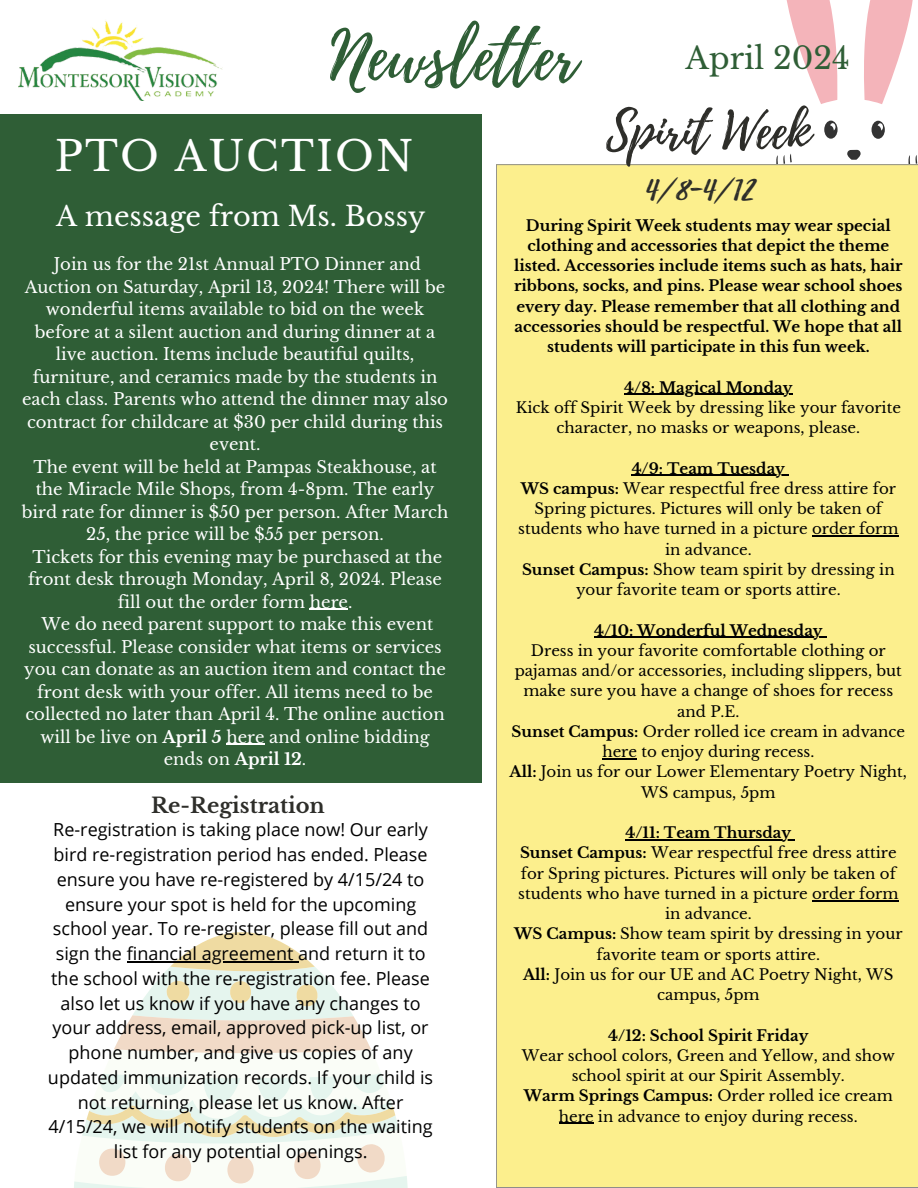
<style>
.page{position:relative;width:918px;height:1188px;background:#fff}
.page>*{position:absolute;margin:0;border:0;box-sizing:border-box;transform-origin:0 0}
.t1{font:66px "Playlist Script";color:#2f5e36}
.t2{font:50.4px "Playlist Script";color:#2e2e2a}
.t3{font:41.1px "Libre Baskerville";letter-spacing:.05em;color:#fff}
.t4{font:33.9px "Playlist Script";color:#2e2e2a}
.t5{font:30.3px "Libre Baskerville";color:#2f5e36}
.t6{font:27.15px "Libre Baskerville";color:#fff}
.t7{font:700 21px "Libre Baskerville";color:#2e2e2a}
.t8{font:18px/24.8px "Open Sans";color:#000;text-align:center}
.t9{font:16.5px/22.5px "Libre Baskerville";color:#fff;text-align:center}
.t10{font:15px/20.2px "Libre Baskerville";color:#000;text-align:center}
.t11{font:700 15px/20.2px "Libre Baskerville";color:#000;text-align:center}
.s1{font-weight:700}
</style>
<div class="page">
<img style="left:19px;top:20px;width:203px;height:80px">
<div style="left:0;top:114px;width:482px;height:668px;background:#2f5e36"></div>
<div style="left:496px;top:164px;width:422px;height:1024px;background:#fcef8d"></div>
<svg style="left:114px;top:932px;width:257px;height:122px"></svg>
<svg style="left:74px;top:1072px;width:334px;height:116px"></svg>
<svg style="left:776px;top:0;width:142px;height:164px"></svg>
<hr style="left:310px;top:609px;width:38px;height:1px;background:#fff">
<hr style="left:226px;top:744px;width:38px;height:1px;background:#fff">
<hr style="left:127px;top:961px;width:171px;height:1px;background:#000">
<hr style="left:624px;top:394px;width:168px;height:1px;background:#000">
<hr style="left:632px;top:475px;width:153px;height:1px;background:#000">
<hr style="left:812px;top:536px;width:86px;height:1px;background:#000">
<hr style="left:594px;top:637px;width:229px;height:1px;background:#000">
<hr style="left:602px;top:758px;width:35px;height:1px;background:#000">
<hr style="left:626px;top:839px;width:165px;height:1px;background:#000">
<hr style="left:812px;top:900px;width:86px;height:1px;background:#000">
<hr style="left:559px;top:1123px;width:35px;height:1px;background:#000">
<h5 class="t1" style="left:330px;top:9px;width:249px">Newsletter</h5>
<h1 class="t3" style="left:55px;top:131px;width:360px">PTO AUCTION</h1>
<h2 class="t5" style="left:686px;top:40px;width:166px">April 2024</h2>
<p class="t2" style="left:606px;top:95px;width:206px">Spirit Week</p>
<p class="t6" style="left:56px;top:200px;width:371px">A message from Ms. Bossy</p>
<h3 class="t9" style="left:22px;top:253px;width:427px">Join us for the 21st Annual PTO Dinner and Auction on Saturday, April 13, 2024! There will be wonderful items available to bid on the week before at a silent auction and during dinner at a live auction. Items include beautiful quilts, furniture, and ceramics made by the students in each class. Parents who attend the dinner may also contract for childcare at $30 per child during this event.</h3>
<h6 class="t9" style="left:22px;top:456px;width:428px">The event will be held at Pampas Steakhouse, at the Miracle Mile Shops, from 4-8pm. The early bird rate for dinner is $50 per person. After March 25, the price will be $55 per person.</h6>
<h4 class="t9" style="left:28px;top:546px;width:416px">Tickets for this evening may be purchased at the front desk through Monday, April 8, 2024. Please fill out the order form here.</h4>
<p class="t9" style="left:24px;top:613px;width:423px">We do need parent support to make this event successful. Please consider what items or services you can donate as an auction item and contact the front desk with your offer. All items need to be collected no later than April 4. The online auction will be live on <span class="s1">April 5</span> here and online bidding ends on <span class="s1">April 12</span>.</p>
<p class="t7" style="left:151px;top:792px;width:175px">Re-Registration</p>
<p class="t8" style="left:53px;top:817px;width:377px">Re-registration is taking place now! Our early bird re-registration period has ended. Please ensure you have re-registered by 4/15/24 to ensure your spot is held for the upcoming school year. To re-register, please fill out and sign the financial agreement and return it to</p>
<p class="t8" style="left:48px;top:966px;width:387px">the school with the re-registration fee. Please also let us know if you have any changes to your address, email, approved pick-up list, or phone number, and give us copies of any updated immunization records. If your child is not returning, please let us know. After 4/15/24, we will notify students on the waiting list for any potential openings.</p>
<p class="t4" style="left:645px;top:163px;width:111px">4/8-4/12</p>
<p class="t11" style="left:514px;top:215px;width:390px">During Spirit Week students may wear special clothing and accessories that depict the theme listed. Accessories include items such as hats, hair ribbons, socks, and pins. Please wear school shoes every day. Please remember that all clothing and accessories should be respectful. We hope that all students will participate in this fun week.</p>
<p class="t11" style="left:624px;top:377px;width:170px">4/8: Magical Monday</p>
<p class="t10" style="left:516px;top:398px;width:387px">Kick off Spirit Week by dressing like your favorite character, no masks or weapons, please.</p>
<p class="t11" style="left:632px;top:458px;width:155px">4/9: Team Tuesday</p>
<p class="t10" style="left:518px;top:479px;width:382px"><span class="s1">WS campus:</span> Wear respectful free dress attire for Spring pictures. Pictures will only be taken of students who have turned in a picture order form in advance.</p>
<p class="t10" style="left:522px;top:560px;width:374px"><span class="s1">Sunset Campus:</span> Show team spirit by dressing in your favorite team or sports attire.</p>
<p class="t11" style="left:594px;top:620px;width:230px">4/10: Wonderful Wednesday</p>
<p class="t10" style="left:515px;top:641px;width:389px">Dress in your favorite comfortable clothing or pajamas and/or accessories, including slippers, but make sure you have a change of shoes for recess and P.E.</p>
<p class="t10" style="left:512px;top:722px;width:395px"><span class="s1">Sunset Campus:</span> Order rolled ice cream in advance here to enjoy during recess.</p>
<p class="t10" style="left:510px;top:762px;width:399px"><span class="s1">All:</span> Join us for our Lower Elementary Poetry Night,<br>WS campus, 5pm</p>
<p class="t11" style="left:626px;top:823px;width:167px">4/11: Team Thursday</p>
<p class="t10" style="left:518px;top:843px;width:382px"><span class="s1">Sunset Campus:</span> Wear respectful free dress attire for Spring pictures. Pictures will only be taken of students who have turned in a picture order form in advance.</p>
<p class="t10" style="left:514px;top:924px;width:390px"><span class="s1">WS Campus:</span> Show team spirit by dressing in your favorite team or sports attire.</p>
<p class="t10" style="left:523px;top:965px;width:372px"><span class="s1">All:</span> Join us for our UE and AC Poetry Night, WS campus, 5pm</p>
<p class="t11" style="left:608px;top:1025px;width:202px">4/12: School Spirit Friday</p>
<p class="t10" style="left:522px;top:1046px;width:374px">Wear school colors, Green and Yellow, and show school spirit at our Spirit Assembly.</p>
<p class="t10" style="left:524px;top:1086px;width:370px"><span class="s1">Warm Springs Campus:</span> Order rolled ice cream here in advance to enjoy during recess.</p>
</div>
